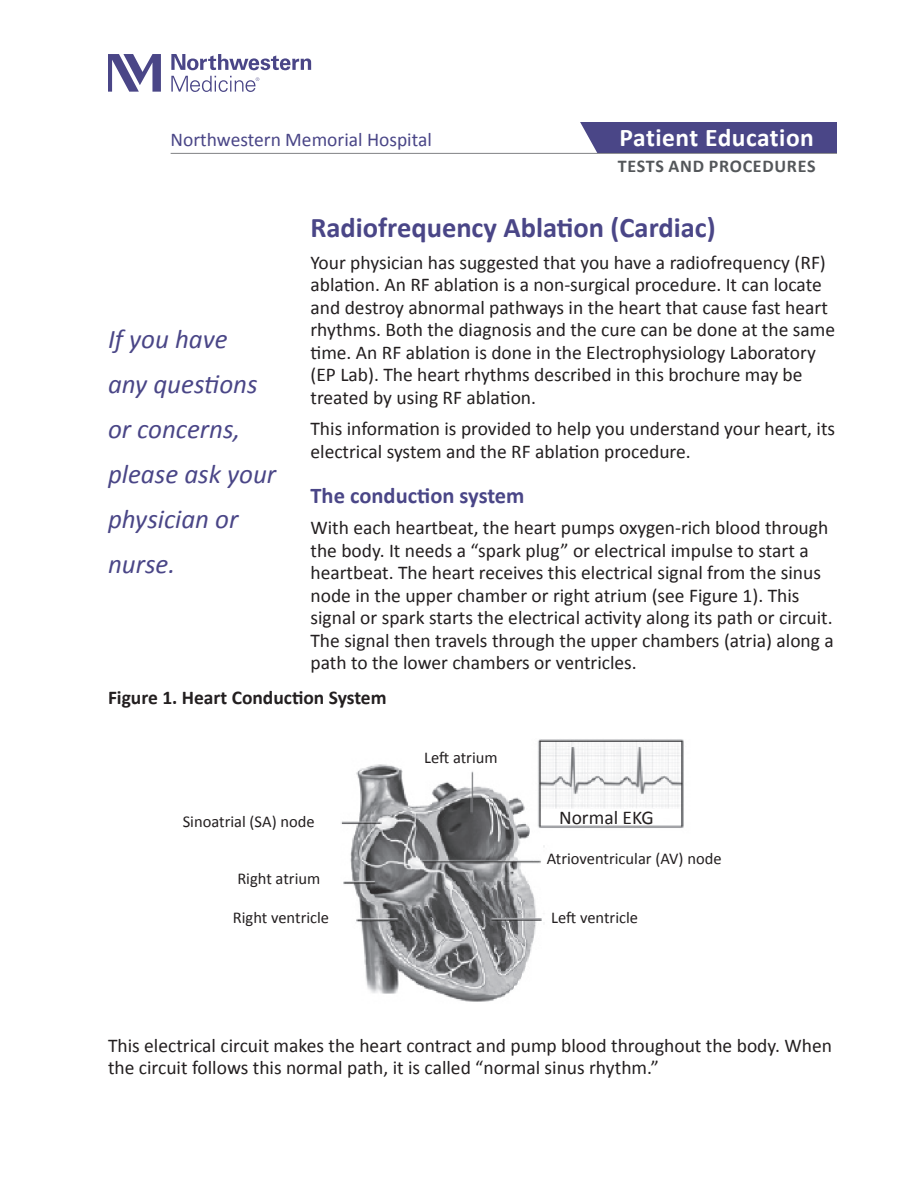
<style>
.page{position:relative;width:918px;height:1188px;background:#fff}
.page>*{position:absolute;margin:0;border:0;box-sizing:border-box;transform-origin:0 0}
.heading{font:700 28.5px "Calibri";color:#4a4687}
.italic_call-out_SHOR{font:italic 27px/45px "Calibri";color:#4a4687}
.t1{font:700 25.5px "Calibri";letter-spacing:.02em;color:#fff}
.subheading_INDENT{font:700 22.5px "Calibri";color:#4a4687}
.text_INDENT{font:19.5px/22.5px "Calibri";color:#231f20}
.t2{font:700 19.5px "Calibri";color:#231f20}
.t3{font:19.5px "Calibri";color:#4a4687}
.t4{font:700 18px "Calibri";letter-spacing:.04em;color:#54575a}
.t5{font:16.5px "Calibri";color:#231f20}
</style>
<div class="page">
<svg style="left:171px;top:54px;width:140px;height:16px"></svg>
<svg style="left:108px;top:54px;width:53px;height:38px"></svg>
<svg style="left:171px;top:76px;width:88px;height:16px"></svg>
<div style="left:580px;top:123px;width:257px;height:30px;background:#4a4687"></div>
<svg style="left:563px;top:122px;width:35px;height:31px"></svg>
<hr style="left:171px;top:153px;width:666px;height:1px;background:#54575a">
<img style="left:341px;top:739px;width:343px;height:263px">
<p class="t3" style="left:171px;top:127px;width:263px">Northwestern Memorial Hospital</p>
<p class="t1" style="left:620px;top:122px;width:196px">Patient Education</p>
<p class="italic_call-out_SHOR" style="left:108px;top:316px;width:170px">If you have<br>any questions or concerns, please ask your physician or nurse.</p>
<p class="t4" style="left:618px;top:155px;width:199px">TESTS AND PROCEDURES</p>
<p class="heading" style="left:310px;top:210px;width:407px">Radiofrequency Ablation (Cardiac)</p>
<p class="text_INDENT" style="left:310px;top:250px;width:526px">Your physician has suggested that you have a radiofrequency (RF) ablation. An RF ablation is a non-surgical procedure. It can locate and destroy abnormal pathways in the heart that cause fast heart rhythms. Both the diagnosis and the cure can be done at the same time. An RF ablation is done in the Electrophysiology Laboratory (EP Lab). The heart rhythms described in this brochure may be treated by using RF ablation.</p>
<p class="text_INDENT" style="left:310px;top:417px;width:526px">This information is provided to help you understand your heart, its electrical system and the RF ablation procedure.</p>
<p class="subheading_INDENT" style="left:310px;top:481px;width:216px">The conduction system</p>
<p class="text_INDENT" style="left:310px;top:516px;width:525px">With each heartbeat, the heart pumps oxygen-rich blood through the body. It needs a “spark plug” or electrical impulse to start a heartbeat. The heart receives this electrical signal from the sinus node in the upper chamber or right atrium (see Figure 1). This signal or spark starts the electrical activity along its path or circuit.<br>The signal then travels through the upper chambers (atria) along a path to the lower chambers or ventricles.</p>
<p class="t2" style="left:108px;top:686px;width:280px">Figure 1. Heart Conduction System</p>
<p class="t5" style="left:183px;top:811px;width:133px">Sinoatrial (SA) node</p>
<p class="t5" style="left:237px;top:868px;width:84px">Right atrium</p>
<p class="t5" style="left:233px;top:908px;width:98px">Right ventricle</p>
<p class="t5" style="left:424px;top:748px;width:75px">Left atrium</p>
<p class="text_INDENT" style="left:559px;top:806px;width:96px">Normal EKG</p>
<p class="t5" style="left:547px;top:849px;width:176px">Atrioventricular (AV) node</p>
<p class="t5" style="left:551px;top:908px;width:88px">Left ventricle</p>
<p class="text_INDENT" style="left:108px;top:1033px;width:725px">This electrical circuit makes the heart contract and pump blood throughout the body. When the circuit follows this normal path, it is called “normal sinus rhythm.”</p>
</div>
